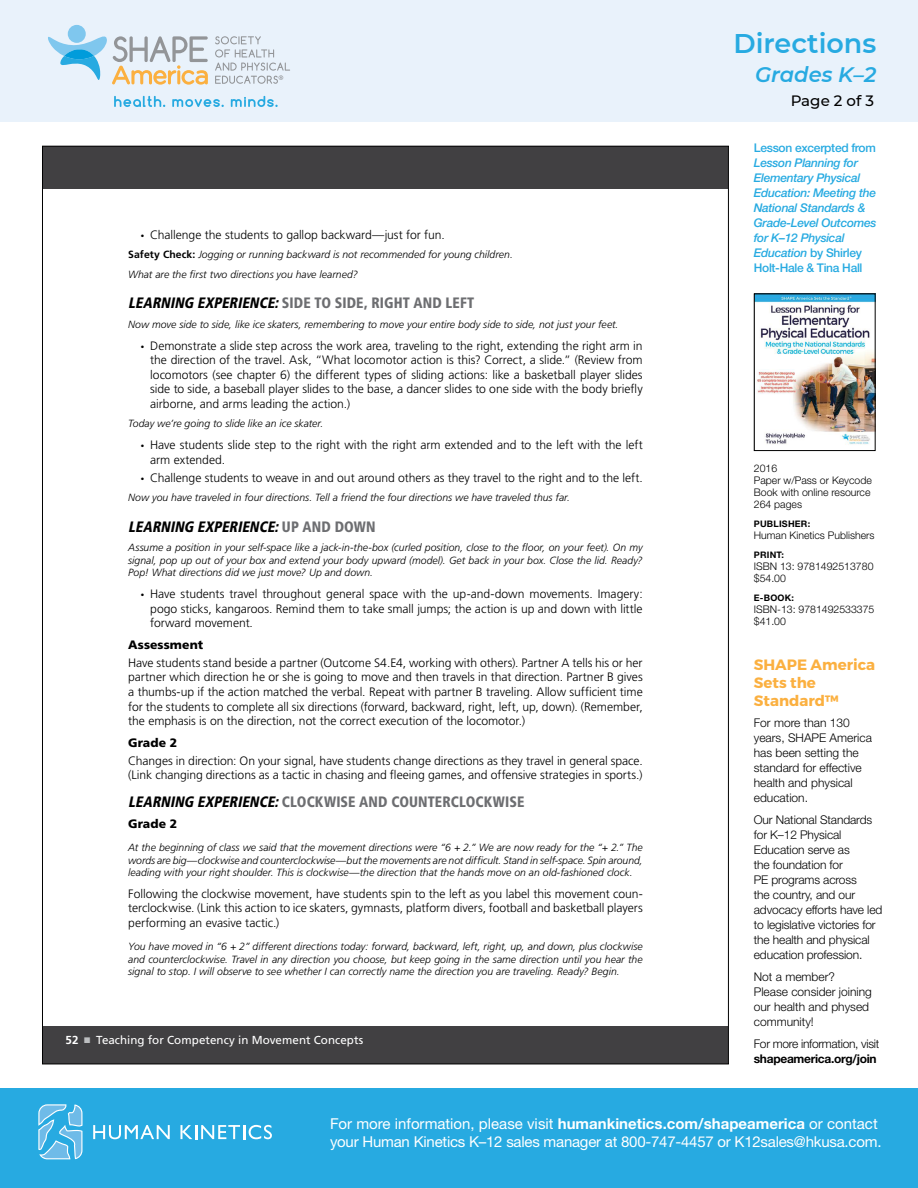
<style>
.page{position:relative;width:918px;height:1188px;background:#fff}
.page>*{position:absolute;margin:0;border:0;box-sizing:border-box;transform-origin:0 0}
.t1{font:600 27px "Montserrat";color:#27aae1}
.t2{font:italic 600 21px "Montserrat";color:#27aae1}
.t3{font:15px/18px "Helvetica Neue";letter-spacing:-.015em;color:#fff}
.t4{font:900 condensed 15px "Frutiger LT Std";letter-spacing:.005em;color:#6d6e71;scale:.94 1}
.t5{font:italic 900 condensed 15px "Frutiger LT Std";color:#000;scale:.94 1}
.t6{font:700 15px/18px "Montserrat";color:#fbb040}
.t7{font:500 15px "Montserrat";color:#000}
.t8{font:300 12.15px/14.5px "Frutiger LT Std";letter-spacing:-.005em;color:#000;text-align:justify}
.t9{font:900 12.15px "Frutiger LT Std";letter-spacing:.005em;color:#000}
.t10{font:300 12px/15px "Helvetica Neue";letter-spacing:-.01em;color:#000}
.t11{font:italic 500 12px/15px "Helvetica Neue";letter-spacing:-.025em;color:#27aae1}
.t12{font:700 12px "Helvetica Neue";letter-spacing:-.025em;color:#000}
.t13{font:500 12px "Helvetica Neue";letter-spacing:-.025em;color:#27aae1}
.t14{font:11.55px "Frutiger LT Std";letter-spacing:.005em;color:#fff}
.t15{font:italic 300 10.5px/12.5px "Frutiger LT Std";color:#000;text-align:justify}
.t16{font:300 10.5px/12px "Helvetica Neue";color:#000}
.t17{font:700 9px "Helvetica Neue";letter-spacing:.025em;color:#000}
.s1{font-family:"Myriad Pro";font-weight:400}
.s2{font-weight:700;font-style:normal}
.s3{font-style:italic;color:#000}
.s4{font-style:normal;color:#6d6e71}
.s5{font-weight:700}
.s6{color:#bcbec0}
.s7{font-style:normal}
</style>
<div class="page">
<div style="left:0;top:0;width:918px;height:122px;background:#e9f2fb"></div>
<div style="left:0;top:1089px;width:918px;height:99px;background:#27aae1"></div>
<svg style="left:38px;top:1104px;width:45px;height:55px"></svg>
<svg style="left:93px;top:1125px;width:77px;height:14px"></svg>
<svg style="left:180px;top:1125px;width:92px;height:14px"></svg>
<svg style="left:114px;top:96px;width:51px;height:11px"></svg>
<svg style="left:172px;top:99px;width:52px;height:8px"></svg>
<svg style="left:231px;top:96px;width:47px;height:11px"></svg>
<svg style="left:215px;top:36px;width:75px;height:48px"></svg>
<svg style="left:48px;top:35px;width:160px;height:50px"></svg>
<div style="left:68px;top:25px;width:18px;height:18px;background:#7fc7ee;border-radius:50%"></div>
<div style="left:42px;top:1027px;width:686px;height:37px;background:#414042"></div>
<div style="left:42px;top:146px;width:686px;height:43px;background:#414042"></div>
<img style="left:756px;top:296px;width:118px;height:149px">
<div style="left:754px;top:294px;width:122px;height:157px;border:1px solid #000"></div>
<p class="t8" style="left:141px;top:227px;width:305px"><span class="s1">•</span> Challenge the students to gallop backward—just for fun.</p>
<p class="t15" style="left:128px;top:245px;width:386px;line-height:19.5px"><span class="s2">Safety Check:</span> Jogging or running backward is not recommended for young children.<br>What are the first two directions you have learned?</p>
<p class="t4" style="left:128px;top:294px;width:370px"><span class="s3">LEARNING EXPERIENCE:</span>SIDE TO SIDE, RIGHT AND LEFT</p>
<p class="t15" style="left:128px;top:318px;width:492px">Now move side to side, like ice skaters, remembering to move your entire body side to side, not just your feet.</p>
<p class="t8" style="left:150px;top:338px;width:494px;text-indent:-9px"><span class="s1">•</span> Demonstrate a slide step across the work area, traveling to the right, extending the right arm in the direction of the travel. Ask, “What locomotor action is this? Correct, a slide.” (Review from locomotors (see chapter 6) the different types of sliding actions: like a basketball player slides side to side, a baseball player slides to the base, a dancer slides to one side with the body briefly airborne, and arms leading the action.)</p>
<p class="t15" style="left:128px;top:418px;width:197px">Today we’re going to slide like an ice skater.</p>
<p class="t8" style="left:150px;top:438px;width:494px;text-indent:-9px"><span class="s1">•</span> Have students slide step to the right with the right arm extended and to the left with the left arm extended.</p>
<p class="t8" style="left:141px;top:470px;width:503px"><span class="s1">•</span> Challenge students to weave in and out around others as they travel to the right and to the left.</p>
<p class="t15" style="left:128px;top:491px;width:443px">Now you have traveled in four directions. Tell a friend the four directions we have traveled thus far.</p>
<p class="t5" style="left:128px;top:518px;width:265px">LEARNING EXPERIENCE:<span class="s4">U P A N D D O W N</span></p>
<p class="t15" style="left:128px;top:542px;width:516px">Assume a position in your self-space like a jack-in-the-box (curled position, close to the floor, on your feet). On my signal, pop up out of your box and extend your body upward (model). Get back in your box. Close the lid. Ready?<br>Pop! What directions did we just move? Up and down.</p>
<p class="t8" style="left:150px;top:587px;width:494px;text-indent:-9px"><span class="s1">•</span> Have students travel throughout general space with the up-and-down movements. Imagery: pogo sticks, kangaroos. Remind them to take small jumps; the action is up and down with little forward movement.</p>
<p class="t9" style="left:128px;top:637px;width:77px">Assessment</p>
<p class="t8" style="left:128px;top:656px;width:516px">Have students stand beside a partner (Outcome S4.E4, working with others). Partner A tells his or her partner which direction he or she is going to move and then travels in that direction. Partner B gives a thumbs-up if the action matched the verbal. Repeat with partner B traveling. Allow sufficient time for the students to complete all six directions (forward, backward, right, left, up, down). (Remember, the emphasis is on the direction, not the correct execution of the locomotor.)</p>
<p class="t9" style="left:128px;top:735px;width:51px">Grade 2</p>
<p class="t8" style="left:128px;top:754px;width:516px">Changes in direction: On your signal, have students change directions as they travel in general space. (Link changing directions as a tactic in chasing and fleeing games, and offensive strategies in sports.)</p>
<p class="t4" style="left:128px;top:793px;width:423px"><span class="s3">LEARNING EXPERIENCE:</span>CLOCKWISE AND COUNTERCLOCKWISE</p>
<p class="t9" style="left:128px;top:817px;width:51px">Grade 2</p>
<p class="t15" style="left:128px;top:842px;width:516px">At the beginning of class we said that the movement directions were “6 + 2.” We are now ready for the “+ 2.” The words are big—clockwise and counterclockwise—but the movements are not difficult. Stand in self-space. Spin around, leading with your right shoulder. This is clockwise—the direction that the hands move on an old-fashioned clock.</p>
<p class="t8" style="left:128px;top:887px;width:516px">Following the clockwise movement, have students spin to the left as you label this movement coun&shy;terclockwise. (Link this action to ice skaters, gymnasts, platform divers, football and basketball players performing an evasive tactic.)</p>
<p class="t15" style="left:128px;top:940px;width:516px">You have moved in “6 + 2” different directions today: forward, backward, left, right, up, and down, plus clockwise and counterclockwise. Travel in any direction you choose, but keep going in the same direction until you hear the signal to stop. I will observe to see whether I can correctly name the direction you are traveling. Ready? Begin.</p>
<p class="t14" style="left:66px;top:1033px;width:299px"><span class="s5">52</span> <span class="s6">■</span> Teaching for Competency in Movement Concepts</p>
<h1 class="t1" style="left:733px;top:24px;width:144px">Directions</h1>
<h2 class="t2" style="left:755px;top:59px;width:123px">Grades K–2</h2>
<p class="t7" style="left:791px;top:90px;width:85px">Page 2 of 3</p>
<p class="t13" style="left:754px;top:140px;width:124px">Lesson excerpted from</p>
<p class="t11" style="left:754px;top:155px;width:124px">Lesson Planning for<br>Elementary Physical<br>Education: Meeting the<br>National Standards &amp;<br>Grade-Level Outcomes for K–12 Physical<br>Education <span class="s7">by Shirley<br>Holt-Hale &amp; Tina Hall</span></p>
<p class="t16" style="left:754px;top:462px;width:120px">2016<br>Paper w/Pass or Keycode<br>Book with online resource<br>264 pages</p>
<p class="t17" style="left:754px;top:518px;width:58px">PUBLISHER:</p>
<p class="t16" style="left:754px;top:529px;width:122px">Human Kinetics Publishers</p>
<p class="t17" style="left:754px;top:549px;width:32px">PRINT:</p>
<p class="t16" style="left:754px;top:560px;width:121px">ISBN 13: 9781492513780 $54.00</p>
<p class="t17" style="left:754px;top:592px;width:42px">E-BOOK:</p>
<p class="t16" style="left:754px;top:603px;width:122px">ISBN-13: 9781492533375 $41.00</p>
<p class="t6" style="left:754px;top:655px;width:123px">SHAPE America<br>Sets the<br>Standard™</p>
<p class="t10" style="left:754px;top:715px;width:120px">For more than 130 years, SHAPE America has been setting the standard for effective health and physical education.</p>
<p class="t10" style="left:754px;top:812px;width:130px">Our National Standards for K–12 Physical<br>Education serve as<br>the foundation for<br>PE programs across<br>the country, and our advocacy efforts have led to legislative victories for the health and physical education profession.</p>
<p class="t10" style="left:754px;top:969px;width:120px">Not a member?<br>Please consider joining our health and physed community!</p>
<p class="t10" style="left:754px;top:1036px;width:127px">For more information, visit</p>
<p class="t12" style="left:754px;top:1051px;width:124px">shapeamerica.org/join</p>
<p class="t3" style="left:330px;top:1115px;width:553px">For more information, please visit <span class="s5">humankinetics.com/shapeamerica</span> or contact your Human Kinetics K–12 sales manager at 800-747-4457 or K12sales@hkusa.com.</p>
</div>
